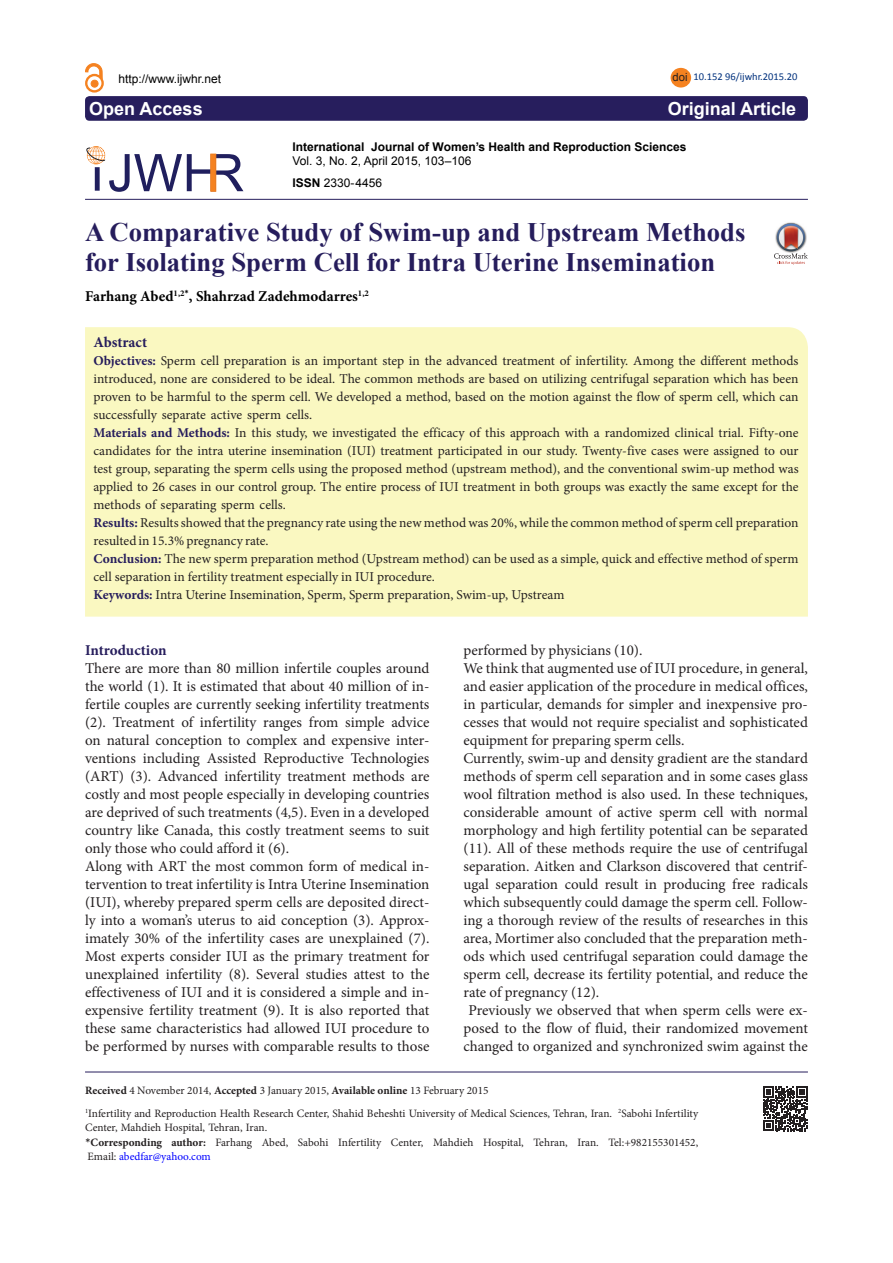
<style>
.page{position:relative;width:893px;height:1263px;background:#fff}
.page>*{position:absolute;margin:0;border:0;box-sizing:border-box;transform-origin:0 0}
.Pa3{font:700 26.7px/30px "Times New Roman";color:#261d5c}
.t1{font:700 18px "Arial";color:#fff}
.endnote_text{font:15px/18px "Minion Pro";color:#231f20;text-align:justify}
.t2{font:700 15px "Minion Pro";color:#000}
.endnote_text-2{font:700 15px "Minion Pro";letter-spacing:-.005em;color:#271e5d}
.t3{font:700 15px "Minion Pro";color:#261d5c}
.t4{font:13.5px/18px "Minion Pro";color:#231f20;text-align:justify}
.t5{font:12px "Arial";color:#000}
.t6{font:700 12px "Arial";color:#000}
.t7{font:11.25px/14.2px "Minion Pro";color:#231f20}
.t8{font:11.25px "Arial";color:#231f20}
.t9{font:10.5px "Calibri";color:#00317d}
.s1{font-weight:700}
.s2{font-weight:700;color:#261d5c}
.s3{font-family:"Calibri"}
.s4{color:#00f}
</style>
<div class="page">
<hr style="left:85px;top:1071px;width:723px;height:1px;background:#261d5c">
<div style="left:85px;top:327px;width:723px;height:290px;background:#faf8c1"></div>
<div style="left:85px;top:96px;width:723px;height:25px;background:#271e5d;border-radius:4px"></div>
<hr style="left:85px;top:199px;width:723px;height:1px;background:#271e5d">
<div style="left:671px;top:68px;width:20px;height:20px;background:#f58220;border-radius:50%"></div>
<svg style="left:86px;top:146px;width:157px;height:46px"></svg>
<svg style="left:211px;top:154px;width:5px;height:37px"></svg>
<div style="left:91px;top:80px;width:7px;height:7px;background:#f58220;border-radius:50%"></div>
<div style="left:91px;top:80px;width:7px;height:7px;border:1px solid #f58220;border-radius:50%"></div>
<div style="left:85px;top:74px;width:19px;height:19px;border:2px solid #f58220;border-radius:50%"></div>
<svg style="left:85px;top:63px;width:17px;height:16px"></svg>
<svg style="left:763px;top:1087px;width:44px;height:44px"></svg>
<svg style="left:774px;top:223px;width:34px;height:42px"></svg>
<p class="t5" style="left:118px;top:70px;width:104px">http://www.ijwhr.net</p>
<p class="t8" style="left:672px;top:70px;width:17px">doi</p>
<p class="t9" style="left:693px;top:70px;width:106px">10.152 96/ijwhr.2015.20</p>
<p class="t1" style="left:89px;top:97px;width:115px">Open Access</p>
<p class="t1" style="left:668px;top:97px;width:130px">Original Article</p>
<p class="t6" style="left:293px;top:139px;width:396px">International Journal of Women’s Health and Reproduction Sciences</p>
<p class="t5" style="left:293px;top:153px;width:180px">Vol. 3, No. 2, April 2015, 103–106</p>
<p class="t5" style="left:293px;top:175px;width:91px"><span class="s1">ISSN</span> 2330- 4456</p>
<p class="Pa3" style="left:85px;top:216px;width:662px">A Comparative Study of Swim-up and Upstream Methods for Isolating Sperm Cell for Intra Uterine Insemination</p>
<p class="t2" style="left:85px;top:286px;width:285px">Farhang Abed<sup>1,2</sup><sup>*</sup>, Shahrzad Zadehmodarres<sup>1,2</sup></p>
<p class="t3" style="left:94px;top:331px;width:55px">Abstract</p>
<p class="t4" style="left:94px;top:351px;width:706px"><span class="s2">Objectives:</span> Sperm cell preparation is an important step in the advanced treatment of infertility. Among the different methods introduced, none are considered to be ideal. The common methods are based on utilizing centrifugal separation which has been proven to be harmful to the sperm cell. We developed a method, based on the motion against the flow of sperm cell, which can successfully separate active sperm cells.</p>
<p class="t4" style="left:94px;top:423px;width:707px"><span class="s2">Materials and Methods:</span> In this study, we investigated the efficacy of this approach with a randomized clinical trial. Fifty-one candidates for the intra uterine insemination (IUI) treatment participated in our study. Twenty-five cases were assigned to our test group, separating the sperm cells using the proposed method (upstream method), and the conventional swim-up method was applied to 26 cases in our control group. The entire process of IUI treatment in both groups was exactly the same except for the methods of separating sperm cells.</p>
<p class="t4" style="left:94px;top:513px;width:707px"><span class="s2">Results:</span> Results showed that the pregnancy rate using the new method was 20%, while the common method of sperm cell preparation resulted in 15.3% pregnancy rate.</p>
<p class="t4" style="left:94px;top:549px;width:707px"><span class="s2">Conclusion:</span> The new sperm preparation method (Upstream method) can be used as a simple, quick and effective method of sperm cell separation in fertility treatment especially in IUI procedure.</p>
<p class="t4" style="left:94px;top:585px;width:472px"><span class="s2">Keywords:</span> Intra Uterine Insemination, Sperm, Sperm preparation, Swim-up, Upstream</p>
<p class="endnote_text-2" style="left:85px;top:640px;width:83px">Introduction</p>
<p class="endnote_text" style="left:85px;top:659px;width:346px">There are more than 80 million infertile couples around the world (1). It is estimated that about 40 million of in&shy;fertile couples are currently seeking infertility treatments (2). Treatment of infertility ranges from simple advice on natural conception to complex and expensive inter&shy;ventions including Assisted Reproductive Technologies (ART) (3). Advanced infertility treatment methods are costly and most people especially in developing countries are deprived of such treatments (4,5). Even in a developed country like Canada, this costly treatment seems to suit only those who could afford it (6).</p>
<p class="endnote_text" style="left:85px;top:857px;width:346px">Along with ART the most common form of medical in&shy;tervention to treat infertility is Intra Uterine Insemination (IUI), whereby prepared sperm cells are deposited direct&shy;ly into a woman’s uterus to aid conception (3). Approx&shy;imately 30% of the infertility cases are unexplained (7).<br>Most experts consider IUI as the primary treatment for unexplained infertility (8). Several studies attest to the effectiveness of IUI and it is considered a simple and in&shy;expensive fertility treatment (9). It is also reported that these same characteristics had allowed IUI procedure to be performed by nurses with comparable results to those</p>
<p class="endnote_text" style="left:463px;top:641px;width:181px">performed by physicians (10).</p>
<p class="endnote_text" style="left:463px;top:659px;width:346px">We think that augmented use of IUI procedure, in general, and easier application of the procedure in medical offices, in particular, demands for simpler and inexpensive pro&shy;cesses that would not require specialist and sophisticated equipment for preparing sperm cells.</p>
<p class="endnote_text" style="left:463px;top:749px;width:346px">Currently, swim-up and density gradient are the standard methods of sperm cell separation and in some cases glass wool filtration method is also used. In these techniques, considerable amount of active sperm cell with normal morphology and high fertility potential can be separated (11). All of these methods require the use of centrifugal separation. Aitken and Clarkson discovered that centrif&shy;ugal separation could result in producing free radicals which subsequently could damage the sperm cell. Follow&shy;ing a thorough review of the results of researches in this area, Mortimer also concluded that the preparation meth&shy;ods which used centrifugal separation could damage the sperm cell, decrease its fertility potential, and reduce the rate of pregnancy (12).</p>
<p class="endnote_text" style="left:463px;top:1001px;width:346px;text-align:center">Previously we observed that when sperm cells were ex&shy;posed to the flow of fluid, their randomized movement changed to organized and synchronized swim against the</p>
<p class="t7" style="left:85px;top:1083px;width:405px"><span class="s1">Received</span> 4 November 2014, <span class="s1">Accepted</span> 3 January 2015, <span class="s1">Available online</span> 13 February 2015</p>
<p class="t7" style="left:85px;top:1106px;width:615px"><sup>1</sup>Infertility and Reproduction Health Research Center, Shahid Beheshti University of Medical Sciences, Tehran, Iran. <sup>2</sup>Sabohi Infertility<br>Center, Mahdieh Hospital, Tehran, Iran.</p>
<p class="t7" style="left:85px;top:1135px;width:615px"><span class="s3">*</span><span class="s1">Corresponding author:</span> Farhang Abed, Sabohi Infertility Center, Mahdieh Hospital, Tehran, Iran. Tel:+982155301452,<br>Email: <span class="s4">abedfar@yahoo.com</span></p>
</div>
